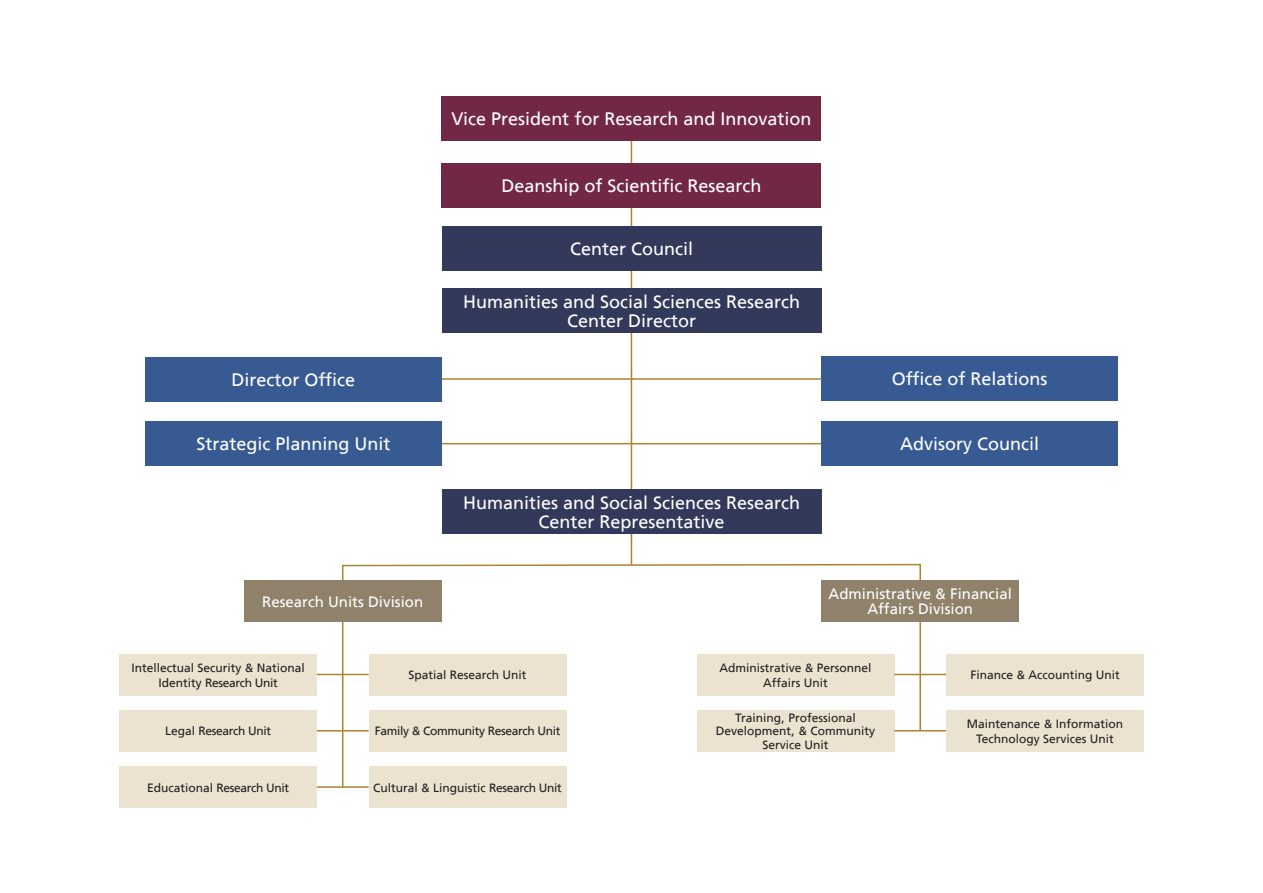
<style>
.page{position:relative;width:1263px;height:893px;background:#fff}
.page>*{position:absolute;margin:0;border:0;box-sizing:border-box;transform-origin:0 0}
.t1{font:18px/18.8px "Frutiger LT Arabic 55 Roman";color:#fff;text-align:center}
.t2{font:15px/15px "Frutiger LT Arabic 55 Roman";color:#fff;text-align:center}
.t3{font:12px/15px "Frutiger LT Arabic 55 Roman";color:#231f20;text-align:center}
.t4{font:12px "Frutiger LT Arabic 55 Roman";letter-spacing:-.03em;color:#231f20}
</style>
<div class="page">
<svg style="left:341px;top:563px;width:581px;height:225px"></svg>
<hr style="left:631px;top:141px;width:1px;height:424px;background:#a9852e">
<div style="left:145px;top:357px;width:297px;height:44px;background:#375a92"></div>
<div style="left:442px;top:288px;width:379px;height:45px;background:#32395a"></div>
<div style="left:442px;top:489px;width:379px;height:45px;background:#32395a"></div>
<div style="left:442px;top:226px;width:379px;height:45px;background:#32395a"></div>
<div style="left:442px;top:163px;width:379px;height:45px;background:#732746"></div>
<div style="left:442px;top:96px;width:379px;height:45px;background:#732746"></div>
<div style="left:821px;top:356px;width:297px;height:45px;background:#375a92"></div>
<hr style="left:442px;top:378px;width:189px;height:2px;background:#a9852e">
<hr style="left:631px;top:378px;width:190px;height:2px;background:#a9852e">
<div style="left:145px;top:421px;width:297px;height:45px;background:#375a92"></div>
<div style="left:821px;top:421px;width:297px;height:44px;background:#375a92"></div>
<hr style="left:442px;top:443px;width:189px;height:1px;background:#a9852e">
<hr style="left:631px;top:443px;width:190px;height:1px;background:#a9852e">
<div style="left:369px;top:654px;width:197px;height:41px;background:#ebe2cf"></div>
<div style="left:369px;top:710px;width:197px;height:41px;background:#ebe2cf"></div>
<div style="left:369px;top:766px;width:197px;height:42px;background:#ebe2cf"></div>
<div style="left:119px;top:654px;width:198px;height:41px;background:#ebe2cf"></div>
<div style="left:119px;top:710px;width:198px;height:41px;background:#ebe2cf"></div>
<div style="left:119px;top:766px;width:198px;height:42px;background:#ebe2cf"></div>
<div style="left:821px;top:580px;width:198px;height:42px;background:#90816b"></div>
<div style="left:244px;top:580px;width:198px;height:42px;background:#90816b"></div>
<hr style="left:317px;top:786px;width:52px;height:2px;background:#a9852e">
<hr style="left:317px;top:730px;width:52px;height:1px;background:#a9852e">
<hr style="left:317px;top:674px;width:52px;height:1px;background:#a9852e">
<div style="left:946px;top:654px;width:198px;height:41px;background:#ebe2cf"></div>
<div style="left:946px;top:710px;width:198px;height:41px;background:#ebe2cf"></div>
<div style="left:697px;top:654px;width:197px;height:41px;background:#ebe2cf"></div>
<div style="left:697px;top:710px;width:197px;height:41px;background:#ebe2cf"></div>
<hr style="left:894px;top:730px;width:52px;height:1px;background:#a9852e">
<hr style="left:894px;top:674px;width:52px;height:1px;background:#a9852e">
<h1 class="t1" style="left:452px;top:109px;width:361px">Vice President for Research and Innovation</h1>
<h1 class="t1" style="left:501px;top:177px;width:262px">Deanship of Scientific Research</h1>
<h1 class="t1" style="left:570px;top:239px;width:125px">Center Council</h1>
<h1 class="t1" style="left:232px;top:370px;width:125px">Director Office</h1>
<h1 class="t1" style="left:463px;top:293px;width:339px">Humanities and Social Sciences Research<br>Center Director</h1>
<h1 class="t1" style="left:892px;top:369px;width:157px">Office of Relations</h1>
<h1 class="t1" style="left:196px;top:435px;width:196px">Strategic Planning Unit</h1>
<h1 class="t1" style="left:900px;top:434px;width:140px">Advisory Council</h1>
<p class="t2" style="left:262px;top:594px;width:162px">Research Units Division</p>
<h1 class="t1" style="left:463px;top:494px;width:339px">Humanities and Social Sciences Research<br>Center Representative</h1>
<p class="t2" style="left:828px;top:586px;width:185px">Administrative &amp; Financial<br>Affairs Division</p>
<p class="t3" style="left:131px;top:660px;width:175px">Intellectual Security &amp; National<br>Identity Research Unit</p>
<p class="t4" style="left:165px;top:722px;width:107px">Legal Research Unit</p>
<p class="t3" style="left:147px;top:780px;width:143px">Educational Research Unit</p>
<p class="t3" style="left:408px;top:667px;width:120px">Spatial Research Unit</p>
<p class="t4" style="left:375px;top:722px;width:187px">Family &amp; Community Research Unit</p>
<p class="t3" style="left:373px;top:780px;width:190px">Cultural &amp; Linguistic Research Unit</p>
<p class="t3" style="left:719px;top:660px;width:154px">Administrative &amp; Personnel<br>Affairs Unit</p>
<p class="t3" style="left:716px;top:711px;width:161px;line-height:13.5px">Training, Professional<br>Development, &amp; Community<br>Service Unit</p>
<p class="t3" style="left:970px;top:667px;width:151px">Finance &amp; Accounting Unit</p>
<p class="t3" style="left:967px;top:716px;width:158px">Maintenance &amp; Information<br>Technology Services Unit</p>
</div>
